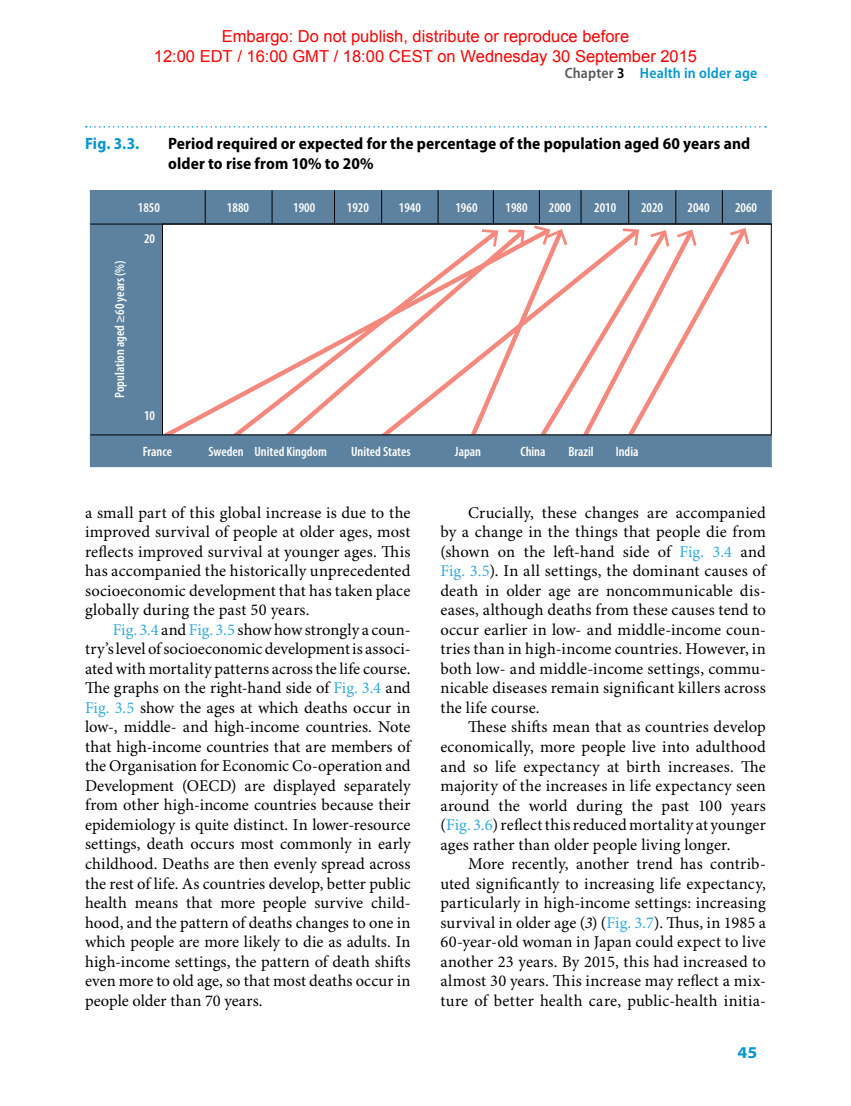
<style>
.page{position:relative;width:851px;height:1106px;background:#fff}
.page>*{position:absolute;margin:0;border:0;box-sizing:border-box;transform-origin:0 0}
.t1{font:16.5px/19.5px "Minion Pro";letter-spacing:.01em;color:#000;text-align:justify}
.t2{font:16.5px/19.8px "Arial";color:#f00;text-align:center}
.t3{font:700 semi-condensed 16.5px/19.8px "Myriad Pro";letter-spacing:.01em;color:#000}
.t4{font:700 semi-condensed 16.5px "Myriad Pro";color:#0096d6}
.t5{font:700 semi-expanded 16.5px "Myriad Pro";color:#0096d6}
.t6{font:600 semi-condensed 15px "Myriad Pro";letter-spacing:.01em;color:#0096d6}
.t7{font:600 condensed 13.5px "Myriad Pro";color:#fff}
.s1{color:#58595b}
.s2{color:#000}
.s3{color:#33abdf}
.s4{font-style:italic}
</style>
<div class="page">
<svg style="left:86px;top:126px;width:680px;height:2px"></svg>
<div style="left:90px;top:224px;width:77px;height:215px;background:#5d82a0"></div>
<div style="left:90px;top:191px;width:681px;height:33px;background:#5d82a0"></div>
<div style="left:90px;top:190px;width:681px;height:34px;border:1px solid #5d82a0"></div>
<svg style="left:163px;top:225px;width:62px;height:209px"></svg>
<svg style="left:225px;top:372px;width:54px;height:62px"></svg>
<svg style="left:279px;top:322px;width:94px;height:112px"></svg>
<svg style="left:373px;top:252px;width:94px;height:182px"></svg>
<svg style="left:467px;top:225px;width:283px;height:209px"></svg>
<div style="left:90px;top:435px;width:681px;height:31px;background:#5d82a0"></div>
<div style="left:90px;top:434px;width:681px;height:33px;border:1px solid #5d82a0"></div>
<hr style="left:90px;top:224px;width:681px;height:1px;background:#000">
<hr style="left:90px;top:434px;width:681px;height:1px;background:#000">
<hr style="left:162px;top:224px;width:1px;height:211px;background:#000">
<hr style="left:205px;top:190px;width:1px;height:34px;background:#000">
<hr style="left:272px;top:190px;width:1px;height:34px;background:#000">
<hr style="left:334px;top:190px;width:1px;height:34px;background:#000">
<hr style="left:381px;top:190px;width:1px;height:34px;background:#000">
<hr style="left:493px;top:190px;width:1px;height:34px;background:#000">
<hr style="left:437px;top:190px;width:1px;height:34px;background:#000">
<hr style="left:539px;top:190px;width:1px;height:34px;background:#000">
<hr style="left:580px;top:190px;width:1px;height:34px;background:#000">
<hr style="left:628px;top:190px;width:1px;height:34px;background:#000">
<hr style="left:675px;top:190px;width:1px;height:34px;background:#000">
<hr style="left:722px;top:190px;width:1px;height:34px;background:#000">
<p class="t2" style="left:154px;top:26px;width:544px">Embargo: Do not publish, distribute or reproduce before<br>12:00 EDT / 16:00 GMT / 18:00 CEST on Wednesday 30 September 2015</p>
<p class="t6" style="left:564px;top:65px;width:194px"><span class="s1">Chapter</span> <span class="s2">3</span> Health in older age</p>
<p class="t4" style="left:85px;top:134px;width:56px">Fig. 3.3.</p>
<p class="t3" style="left:168px;top:134px;width:583px">Period required or expected for the percentage of the population aged 60 years and older to rise from 10% to 20%</p>
<p class="t7" style="left:138px;top:199px;width:24px">1850</p>
<p class="t7" style="left:227px;top:199px;width:24px">1880</p>
<p class="t7" style="left:293px;top:199px;width:24px">1900</p>
<p class="t7" style="left:347px;top:199px;width:24px">1920</p>
<p class="t7" style="left:399px;top:199px;width:24px">1940</p>
<p class="t7" style="left:455px;top:199px;width:24px">1960</p>
<p class="t7" style="left:505px;top:199px;width:24px">1980</p>
<p class="t7" style="left:548px;top:199px;width:24px">2000</p>
<p class="t7" style="left:594px;top:199px;width:24px">2010</p>
<p class="t7" style="left:641px;top:199px;width:24px">2020</p>
<p class="t7" style="left:687px;top:199px;width:24px">2040</p>
<p class="t7" style="left:735px;top:199px;width:24px">2060</p>
<p class="t7" style="left:111px;top:398px;width:139px;rotate:-90deg">Population aged ≥60 years (%)</p>
<p class="t7" style="left:144px;top:231px;width:13px">20</p>
<p class="t7" style="left:144px;top:407px;width:13px">10</p>
<p class="t7" style="left:143px;top:443px;width:31px">France</p>
<p class="t7" style="left:208px;top:443px;width:120px">Sweden United Kingdom</p>
<p class="t7" style="left:351px;top:443px;width:61px">United States</p>
<p class="t7" style="left:455px;top:443px;width:28px">Japan</p>
<p class="t7" style="left:520px;top:443px;width:27px">China</p>
<p class="t7" style="left:568px;top:443px;width:27px">Brazil</p>
<p class="t7" style="left:615px;top:443px;width:24px">India</p>
<p class="t1" style="left:85px;top:503px;width:327px">a small part of this global increase is due to the improved survival of people at older ages, most reflects improved survival at younger ages. This has accompanied the historically unprecedented socioeconomic development that has taken place globally during the past 50 years.</p>
<p class="t1" style="left:85px;top:620px;width:327px;text-indent:28px"><span class="s3">Fig. 3.4</span> and <span class="s3">Fig. 3.5</span> show how strongly a coun&shy;try’s level of socioeconomic development is associ&shy;ated with mortality patterns across the life course.<br>The graphs on the right-hand side of <span class="s3">Fig. 3.4</span> and <span class="s3">Fig. 3.5</span> show the ages at which deaths occur in low-, middle- and high-income countries. Note that high-income countries that are members of the Organisation for Economic Co-operation and Development (OECD) are displayed separately from other high-income countries because their epidemiology is quite distinct. In lower-resource settings, death occurs most commonly in early childhood. Deaths are then evenly spread across the rest of life. As countries develop, better public health means that more people survive child&shy;hood, and the pattern of deaths changes to one in which people are more likely to die as adults. In high-income settings, the pattern of death shifts even more to old age, so that most deaths occur in people older than 70 years.</p>
<p class="t1" style="left:440px;top:503px;width:327px;text-indent:28px">Crucially, these changes are accompanied by a change in the things that people die from (shown on the left-hand side of <span class="s3">Fig. 3.4</span> and <span class="s3">Fig. 3.5</span>). In all settings, the dominant causes of death in older age are noncommunicable dis&shy;eases, although deaths from these causes tend to occur earlier in low- and middle-income coun&shy;tries than in high-income countries. However, in both low- and middle-income settings, commu&shy;nicable diseases remain significant killers across the life course.</p>
<p class="t1" style="left:440px;top:718px;width:327px;text-indent:28px">These shifts mean that as countries develop economically, more people live into adulthood and so life expectancy at birth increases. The majority of the increases in life expectancy seen around the world during the past 100 years (<span class="s3">Fig. 3.6</span>) reflect this reduced mortality at younger ages rather than older people living longer.</p>
<p class="t1" style="left:440px;top:854px;width:327px;text-indent:28px">More recently, another trend has contrib&shy;uted significantly to increasing life expectancy, particularly in high-income settings: increasing survival in older age (<span class="s4">3</span>) (<span class="s3">Fig. 3.7</span>). Thus, in 1985 a 60-year-old woman in Japan could expect to live another 23 years. By 2015, this had increased to almost 30 years. This increase may reflect a mix&shy;ture of better health care, public-health initia-</p>
<p class="t5" style="left:737px;top:1043px;width:21px">45</p>
</div>
